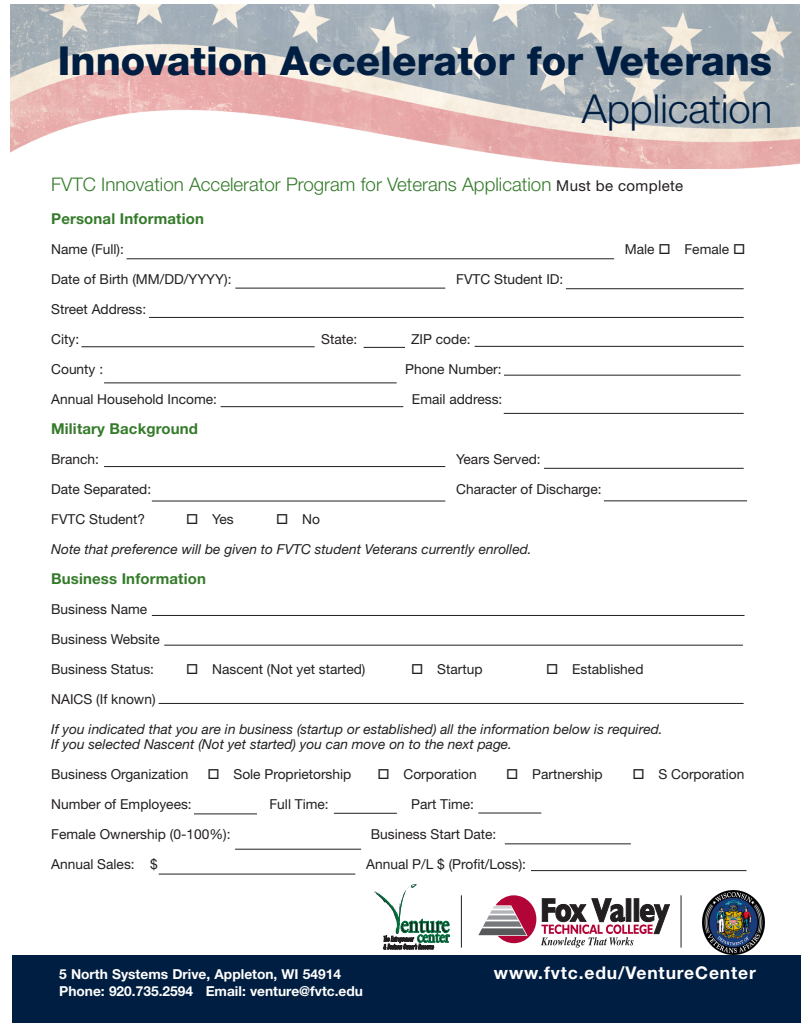
<style>
.page{position:relative;width:810px;height:1035px;background:#fff}
.page>*{position:absolute;margin:0;border:0;box-sizing:border-box;transform-origin:0 0}
.t1{font:800 40px "Helvetica Neue LT Std";color:#001e41}
.t2{font:300 40px "Helvetica Neue LT Std";color:#001e41}
.t3{font:300 18.75px "Helvetica Neue LT Std";color:#357b2b}
.t4{font:700 17.5px "Helvetica Neue LT Std";letter-spacing:.05em;color:#fff}
.t5{font:700 15px "Helvetica Neue LT Std";letter-spacing:.01em;color:#357b2b}
.t6{font:13.75px "Helvetica Neue LT Std";color:#231f20}
.t7{font:italic 13.75px/15px "Helvetica Neue LT Std";color:#231f20}
.t8{font:700 13.75px/16.6px "Helvetica Neue LT Std";color:#fff}
.s1{font-weight:400;font-size:15px;color:#231f20}
</style>
<div class="page">
<img style="left:11px;top:5px;width:788px;height:164px">
<hr style="left:159px;top:703px;width:585px;height:1px;background:#231f20">
<hr style="left:235px;top:849px;width:126px;height:1px;background:#231f20">
<hr style="left:159px;top:874px;width:196px;height:1px;background:#231f20">
<hr style="left:531px;top:870px;width:216px;height:1px;background:#231f20">
<hr style="left:505px;top:844px;width:126px;height:1px;background:#231f20">
<hr style="left:221px;top:406px;width:182px;height:1px;background:#231f20">
<hr style="left:81px;top:346px;width:234px;height:1px;background:#231f20">
<hr style="left:475px;top:346px;width:269px;height:1px;background:#231f20">
<hr style="left:364px;top:347px;width:41px;height:1px;background:#231f20">
<hr style="left:235px;top:288px;width:210px;height:1px;background:#231f20">
<hr style="left:152px;top:501px;width:293px;height:1px;background:#231f20">
<hr style="left:478px;top:813px;width:63px;height:1px;background:#231f20">
<hr style="left:152px;top:615px;width:593px;height:1px;background:#231f20">
<hr style="left:164px;top:645px;width:579px;height:1px;background:#231f20">
<hr style="left:604px;top:501px;width:143px;height:1px;background:#231f20">
<hr style="left:566px;top:288px;width:178px;height:1px;background:#231f20">
<hr style="left:104px;top:383px;width:293px;height:1px;background:#231f20">
<hr style="left:104px;top:466px;width:341px;height:1px;background:#231f20">
<svg style="left:478px;top:895px;width:192px;height:53px"></svg>
<hr style="left:681px;top:895px;width:1px;height:53px;background:#231f20">
<hr style="left:461px;top:895px;width:1px;height:53px;background:#231f20">
<img style="left:703px;top:890px;width:62px;height:64px">
<svg style="left:374px;top:884px;width:76px;height:65px"></svg>
<div style="left:12px;top:955px;width:788px;height:68px;background:#001e41"></div>
<hr style="left:127px;top:258px;width:487px;height:1px;background:#231f20">
<hr style="left:504px;top:375px;width:237px;height:1px;background:#231f20">
<hr style="left:544px;top:468px;width:200px;height:1px;background:#231f20">
<hr style="left:334px;top:813px;width:63px;height:1px;background:#231f20">
<hr style="left:194px;top:814px;width:63px;height:1px;background:#231f20">
<hr style="left:504px;top:413px;width:240px;height:1px;background:#231f20">
<hr style="left:149px;top:317px;width:595px;height:1px;background:#231f20">
<p class="t1" style="left:58px;top:37px;width:716px">Innovation Accelerator for Veterans</p>
<p class="t2" style="left:582px;top:84px;width:192px">Application</p>
<p class="t3" style="left:51px;top:173px;width:634px">FVTC Innovation Accelerator Program for Veterans Application <span class="s1">Must be complete</span></p>
<p class="t5" style="left:51px;top:210px;width:154px">Personal Information</p>
<p class="t6" style="left:51px;top:241px;width:74px">Name (Full):</p>
<p class="t6" style="left:625px;top:241px;width:122px">Male □ Female □</p>
<p class="t6" style="left:51px;top:271px;width:182px">Date of Birth (MM/DD/YYYY):</p>
<p class="t6" style="left:456px;top:271px;width:109px">FVTC Student ID:</p>
<p class="t6" style="left:51px;top:301px;width:96px">Street Address:</p>
<p class="t6" style="left:51px;top:331px;width:30px">City:</p>
<p class="t6" style="left:321px;top:331px;width:38px">State:</p>
<p class="t6" style="left:411px;top:331px;width:61px">ZIP code:</p>
<p class="t6" style="left:51px;top:361px;width:53px">County :</p>
<p class="t6" style="left:405px;top:361px;width:98px">Phone Number:</p>
<p class="t6" style="left:51px;top:391px;width:167px">Annual Household Income:</p>
<p class="t6" style="left:412px;top:391px;width:92px">Email address:</p>
<p class="t5" style="left:51px;top:420px;width:148px">Military Background</p>
<p class="t6" style="left:51px;top:451px;width:49px">Branch:</p>
<p class="t6" style="left:456px;top:451px;width:86px">Years Served:</p>
<p class="t6" style="left:51px;top:481px;width:102px">Date Separated:</p>
<p class="t6" style="left:456px;top:481px;width:147px">Character of Discharge:</p>
<p class="t6" style="left:51px;top:511px;width:95px">FVTC Student?</p>
<p class="t6" style="left:186px;top:511px;width:49px">□ Yes</p>
<p class="t6" style="left:276px;top:511px;width:45px">□ No</p>
<p class="t7" style="left:51px;top:542px;width:482px">Note that preference will be given to FVTC student Veterans currently enrolled.</p>
<p class="t5" style="left:51px;top:570px;width:156px">Business Information</p>
<p class="t6" style="left:51px;top:601px;width:98px">Business Name</p>
<p class="t6" style="left:51px;top:631px;width:110px">Business Website</p>
<p class="t6" style="left:51px;top:661px;width:104px">Business Status:</p>
<p class="t6" style="left:186px;top:661px;width:181px">□ Nascent (Not yet started)</p>
<p class="t6" style="left:411px;top:661px;width:73px">□ Startup</p>
<p class="t6" style="left:546px;top:661px;width:99px">□ Established</p>
<p class="t6" style="left:51px;top:691px;width:106px">NAICS (If known)</p>
<p class="t7" style="left:51px;top:722px;width:613px">If you indicated that you are in business (startup or established) all the information below is required.<br>If you selected Nascent (Not yet started) you can move on to the next page.</p>
<p class="t6" style="left:51px;top:766px;width:139px">Business Organization</p>
<p class="t6" style="left:207px;top:766px;width:145px">□ Sole Proprietorship</p>
<p class="t6" style="left:377px;top:766px;width:101px">□ Corporation</p>
<p class="t6" style="left:506px;top:766px;width:98px">□ Partnership</p>
<p class="t6" style="left:632px;top:766px;width:114px">□ S Corporation</p>
<p class="t6" style="left:51px;top:796px;width:142px">Number of Employees:</p>
<p class="t6" style="left:269px;top:796px;width:61px">Full Time:</p>
<p class="t6" style="left:411px;top:796px;width:64px">Part Time:</p>
<p class="t6" style="left:51px;top:826px;width:181px">Female Ownership (0-100%):</p>
<p class="t6" style="left:371px;top:826px;width:127px">Business Start Date:</p>
<p class="t6" style="left:51px;top:856px;width:108px">Annual Sales: $</p>
<p class="t6" style="left:366px;top:856px;width:161px">Annual P/L $ (Profit/Loss):</p>
<p class="t8" style="left:59px;top:965px;width:305px">5 North Systems Drive, Appleton, WI 54914<br>Phone: 920.735.2594 Email: venture@fvtc.edu</p>
<p class="t4" style="left:494px;top:962px;width:264px">www.fvtc.edu/VentureCenter</p>
</div>
